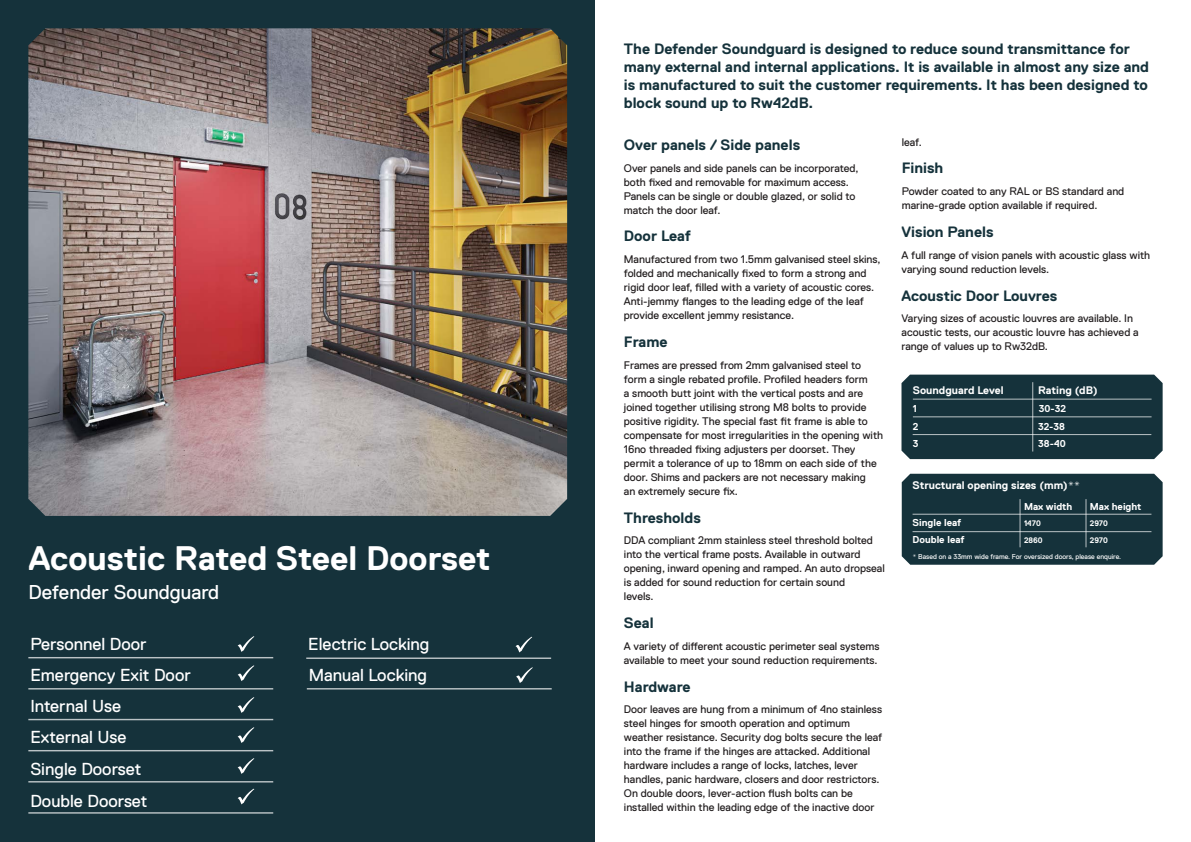
<style>
.page{position:relative;width:1191px;height:842px;background:#fff}
.page>*{position:absolute;margin:0;border:0;box-sizing:border-box;transform-origin:0 0}
.t1{font:700 34px "Replica Pro";color:#fff}
.t2{font:20px "Replica Pro";color:#fff}
.t3{font:17.3px "Replica Pro";color:#fff}
.t4{font:700 15px/18px "Replica Pro";color:#15323b}
.t5{font:11px "Replica Pro";color:#231f20}
.t6{font:700 11px "Replica Pro";color:#fff}
.t7{font:700 10px "Replica Pro";color:#fff}
.t8{font:700 8px "Replica Pro";letter-spacing:-.005em;color:#fff}
.t9{font:7px "Replica Pro";color:#fff}
.s1{font-weight:700}
</style>
<div class="page">
<div style="left:0;top:0;width:595px;height:842px;background:#15323b"></div>
<img style="left:28px;top:28px;width:539px;height:488px">
<div style="left:901px;top:375px;width:261px;height:84px;background:#15323b"></div>
<hr style="left:913px;top:399px;width:238px;height:1px;background:#fff">
<hr style="left:913px;top:416px;width:238px;height:1px;background:#fff">
<hr style="left:1032px;top:382px;width:1px;height:69px;background:#fff">
<hr style="left:912px;top:434px;width:239px;height:1px;background:#fff">
<div style="left:901px;top:474px;width:261px;height:91px;background:#15323b"></div>
<hr style="left:912px;top:514px;width:239px;height:1px;background:#fff">
<hr style="left:912px;top:531px;width:239px;height:1px;background:#fff">
<hr style="left:1019px;top:499px;width:1px;height:48px;background:#fff">
<hr style="left:1085px;top:499px;width:1px;height:48px;background:#fff">
<svg style="left:238px;top:636px;width:16px;height:16px"></svg>
<svg style="left:238px;top:697px;width:16px;height:16px"></svg>
<svg style="left:238px;top:758px;width:16px;height:16px"></svg>
<svg style="left:238px;top:789px;width:16px;height:15px"></svg>
<hr style="left:28px;top:657px;width:245px;height:1px;background:#fff">
<hr style="left:28px;top:688px;width:245px;height:1px;background:#fff">
<hr style="left:28px;top:719px;width:245px;height:1px;background:#fff">
<hr style="left:28px;top:750px;width:245px;height:1px;background:#fff">
<hr style="left:28px;top:781px;width:245px;height:1px;background:#fff">
<hr style="left:28px;top:812px;width:245px;height:2px;background:#fff">
<svg style="left:238px;top:727px;width:16px;height:16px"></svg>
<svg style="left:238px;top:665px;width:16px;height:16px"></svg>
<svg style="left:515px;top:637px;width:17px;height:15px"></svg>
<hr style="left:306px;top:657px;width:245px;height:2px;background:#fff">
<svg style="left:516px;top:667px;width:17px;height:16px"></svg>
<hr style="left:307px;top:688px;width:245px;height:1px;background:#fff">
<p class="t1" style="left:28px;top:539px;width:464px">Acoustic Rated Steel Doorset</p>
<p class="t2" style="left:28px;top:581px;width:192px">Defender Soundguard</p>
<p class="t3" style="left:30px;top:634px;width:118px">Personnel Door</p>
<p class="t3" style="left:30px;top:665px;width:162px">Emergency Exit Door</p>
<p class="t3" style="left:30px;top:696px;width:92px">Internal Use</p>
<p class="t3" style="left:30px;top:727px;width:98px">External Use</p>
<p class="t3" style="left:30px;top:759px;width:112px">Single Doorset</p>
<p class="t3" style="left:30px;top:791px;width:119px">Double Doorset</p>
<p class="t3" style="left:308px;top:635px;width:123px">Electric Locking</p>
<p class="t3" style="left:309px;top:665px;width:120px">Manual Locking</p>
<p class="t4" style="left:624px;top:40px;width:526px">The Defender Soundguard is designed to reduce sound transmittance for many external and internal applications. It is available in almost any size and is manufactured to suit the customer requirements. It has been designed to block sound up to Rw42dB.</p>
<p class="t4" style="left:624px;top:136px;width:178px">Over panels / Side panels</p>
<p class="t5" style="left:624px;top:162px;width:236px">Over panels and side panels can be incorporated,</p>
<p class="t5" style="left:624px;top:176px;width:227px">both fixed and removable for maximum access.</p>
<p class="t5" style="left:624px;top:190px;width:233px">Panels can be single or double glazed, or solid to</p>
<p class="t5" style="left:624px;top:204px;width:98px">match the door leaf.</p>
<p class="t4" style="left:624px;top:227px;width:69px">Door Leaf</p>
<p class="t5" style="left:624px;top:253px;width:258px">Manufactured from two 1.5mm galvanised steel skins,</p>
<p class="t5" style="left:624px;top:267px;width:244px">folded and mechanically fixed to form a strong and</p>
<p class="t5" style="left:624px;top:281px;width:252px">rigid door leaf, filled with a variety of acoustic cores.</p>
<p class="t5" style="left:624px;top:295px;width:241px">Anti-jemmy flanges to the leading edge of the leaf</p>
<p class="t5" style="left:624px;top:309px;width:172px">provide excellent jemmy resistance.</p>
<p class="t4" style="left:624px;top:333px;width:45px">Frame</p>
<p class="t5" style="left:624px;top:359px;width:239px">Frames are pressed from 2mm galvanised steel to</p>
<p class="t5" style="left:624px;top:373px;width:245px">form a single rebated profile. Profiled headers form</p>
<p class="t5" style="left:624px;top:387px;width:241px">a smooth butt joint with the vertical posts and are</p>
<p class="t5" style="left:624px;top:401px;width:244px">joined together utilising strong M8 bolts to provide</p>
<p class="t5" style="left:624px;top:415px;width:245px">positive rigidity. The special fast fit frame is able to</p>
<p class="t5" style="left:624px;top:429px;width:261px">compensate for most irregularities in the opening with</p>
<p class="t5" style="left:624px;top:443px;width:233px">16no threaded fixing adjusters per doorset. They</p>
<p class="t5" style="left:624px;top:457px;width:254px">permit a tolerance of up to 18mm on each side of the</p>
<p class="t5" style="left:624px;top:471px;width:243px">door. Shims and packers are not necessary making</p>
<p class="t5" style="left:624px;top:485px;width:116px">an extremely secure fix.</p>
<p class="t4" style="left:624px;top:509px;width:78px">Thresholds</p>
<p class="t5" style="left:624px;top:534px;width:250px">DDA compliant 2mm stainless steel threshold bolted</p>
<p class="t5" style="left:624px;top:548px;width:238px">into the vertical frame posts. Available in outward</p>
<p class="t5" style="left:624px;top:562px;width:262px">opening, inward opening and ramped. An auto dropseal</p>
<p class="t5" style="left:624px;top:576px;width:223px">is added for sound reduction for certain sound</p>
<p class="t5" style="left:624px;top:590px;width:31px">levels.</p>
<p class="t4" style="left:624px;top:614px;width:31px">Seal</p>
<p class="t5" style="left:624px;top:640px;width:257px">A variety of different acoustic perimeter seal systems</p>
<p class="t5" style="left:624px;top:654px;width:255px">available to meet your sound reduction requirements.</p>
<p class="t4" style="left:624px;top:677px;width:68px">Hardware</p>
<p class="t5" style="left:624px;top:703px;width:260px">Door leaves are hung from a minimum of 4no stainless</p>
<p class="t5" style="left:624px;top:717px;width:228px">steel hinges for smooth operation and optimum</p>
<p class="t5" style="left:624px;top:731px;width:260px">weather resistance. Security dog bolts secure the leaf</p>
<p class="t5" style="left:624px;top:745px;width:248px">into the frame if the hinges are attacked. Additional</p>
<p class="t5" style="left:624px;top:759px;width:235px">hardware includes a range of locks, latches, lever</p>
<p class="t5" style="left:624px;top:773px;width:257px">handles, panic hardware, closers and door restrictors.</p>
<p class="t5" style="left:624px;top:787px;width:230px">On double doors, lever-action flush bolts can be</p>
<p class="t5" style="left:624px;top:801px;width:252px">installed within the leading edge of the inactive door</p>
<p class="t5" style="left:901px;top:136px;width:22px">leaf.</p>
<p class="t4" style="left:901px;top:159px;width:43px">Finish</p>
<p class="t5" style="left:901px;top:185px;width:224px">Powder coated to any RAL or BS standard and</p>
<p class="t5" style="left:901px;top:199px;width:197px">marine-grade option available if required.</p>
<p class="t4" style="left:901px;top:223px;width:93px">Vision Panels</p>
<p class="t5" style="left:901px;top:249px;width:250px">A full range of vision panels with acoustic glass with</p>
<p class="t5" style="left:901px;top:263px;width:149px">varying sound reduction levels.</p>
<p class="t4" style="left:901px;top:287px;width:157px">Acoustic Door Louvres</p>
<p class="t5" style="left:901px;top:312px;width:233px">Varying sizes of acoustic louvres are available. In</p>
<p class="t5" style="left:901px;top:326px;width:239px">acoustic tests, our acoustic louvre has achieved a</p>
<p class="t5" style="left:901px;top:340px;width:148px">range of values up to Rw32dB.</p>
<p class="t6" style="left:913px;top:384px;width:92px">Soundguard Level</p>
<p class="t7" style="left:913px;top:403px;width:6px">1</p>
<p class="t7" style="left:1038px;top:403px;width:29px">30-32</p>
<p class="t6" style="left:1038px;top:384px;width:61px">Rating (dB)</p>
<p class="t7" style="left:1038px;top:421px;width:28px">32-38</p>
<p class="t7" style="left:1038px;top:438px;width:29px">38-40</p>
<p class="t6" style="left:912px;top:479px;width:169px">Structural opening sizes (mm)**</p>
<p class="t7" style="left:1024px;top:501px;width:50px">Max width</p>
<p class="t7" style="left:1089px;top:501px;width:53px">Max height</p>
<p class="t7" style="left:912px;top:517px;width:50px">Single leaf</p>
<p class="t7" style="left:912px;top:534px;width:54px">Double leaf</p>
<p class="t7" style="left:913px;top:421px;width:7px">2</p>
<p class="t7" style="left:913px;top:438px;width:7px">3</p>
<p class="t8" style="left:1024px;top:519px;width:18px">1470</p>
<p class="t8" style="left:1024px;top:536px;width:20px">2860</p>
<p class="t8" style="left:1089px;top:519px;width:19px">2970</p>
<p class="t8" style="left:1089px;top:536px;width:19px">2970</p>
<p class="t9" style="left:912px;top:552px;width:210px"><span class="s1">*</span> Based on a 33mm wide frame. For oversized doors, please enquire.</p>
</div>
